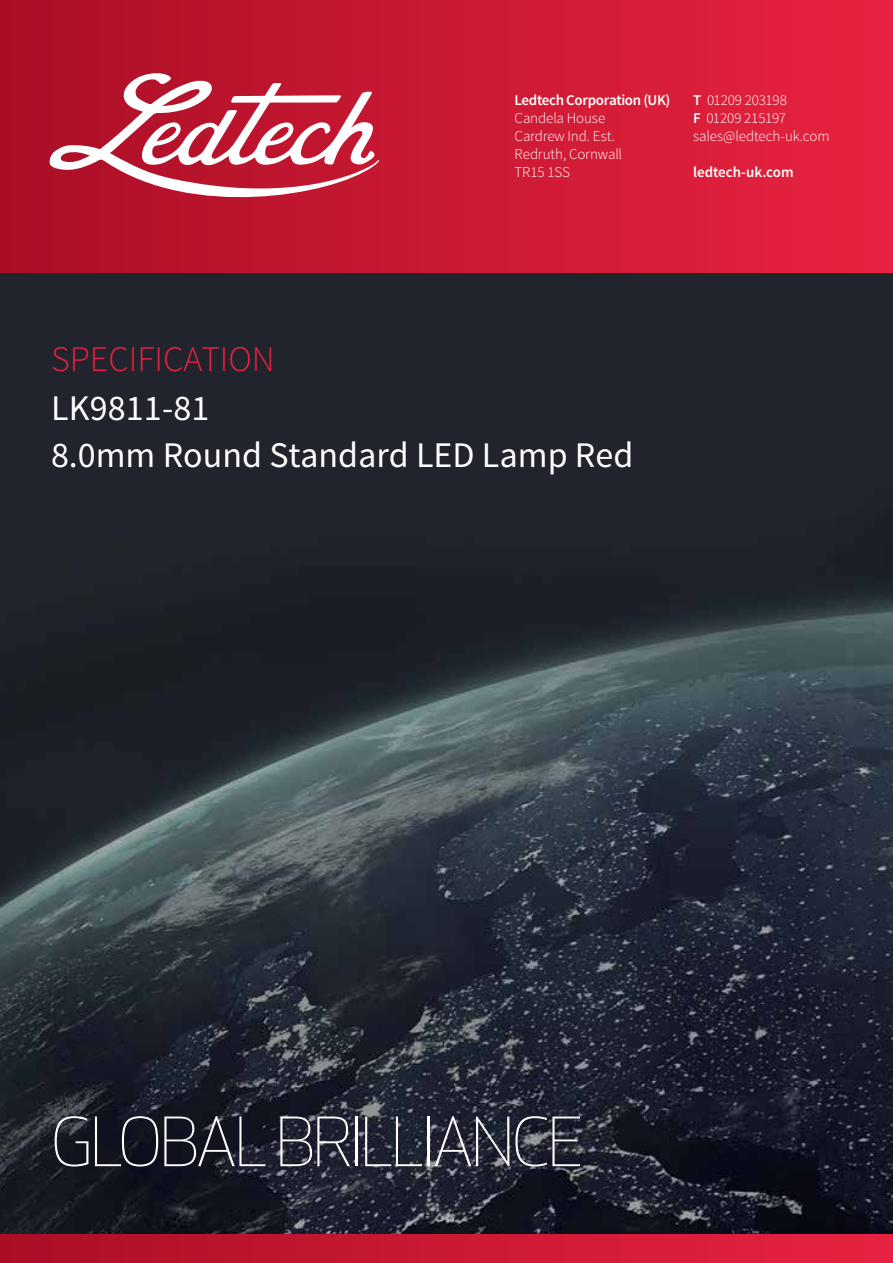
<style>
.page{position:relative;width:893px;height:1263px;background:#fff}
.page>*{position:absolute;margin:0;border:0;box-sizing:border-box;transform-origin:0 0}
.t1{font:300 66.15px "Apex New";letter-spacing:-.035em;color:#fff}
.t2{font:36px/46.8px "Source Sans Pro";color:#fff}
.t3{font:300 36px "Source Sans Pro";color:#e6223f}
.t4{font:300 15px/18px "Source Sans Pro";letter-spacing:-.01em;color:#fff}
.t5{font:600 15px "Source Sans Pro";letter-spacing:-.02em;color:#fff}
.s1{font-weight:600}
</style>
<div class="page">
<img style="left:0;top:272px;width:893px;height:962px">
<div style="left:0;top:0;width:893px;height:272px;background:linear-gradient(to right,#aa0f26,#e92340)"></div>
<svg style="left:50px;top:73px;width:329px;height:124px"></svg>
<div style="left:0;top:1234px;width:893px;height:29px;background:linear-gradient(to right,#aa0f26,#e92340)"></div>
<p class="t5" style="left:514px;top:90px;width:157px">Ledtech Corporation (UK)</p>
<p class="t4" style="left:514px;top:109px;width:109px">Candela House<br>Cardrew Ind. Est.<br>Redruth, Cornwall<br>TR15 1SS</p>
<p class="t4" style="left:693px;top:91px;width:138px"><span class="s1">T</span> 01209 203198<br><span class="s1">F</span> 01209 215197 sales@ledtech-uk.com</p>
<p class="t5" style="left:693px;top:162px;width:102px">ledtech-uk.com</p>
<h2 class="t3" style="left:51px;top:337px;width:225px">SPECIFICATION</h2>
<h2 class="t2" style="left:51px;top:386px;width:584px">LK9811-81<br>8.0mm Round Standard LED Lamp Red</h2>
<h1 class="t1" style="left:51px;top:1101px;width:534px">GLOBAL BRILLIANCE</h1>
</div>
